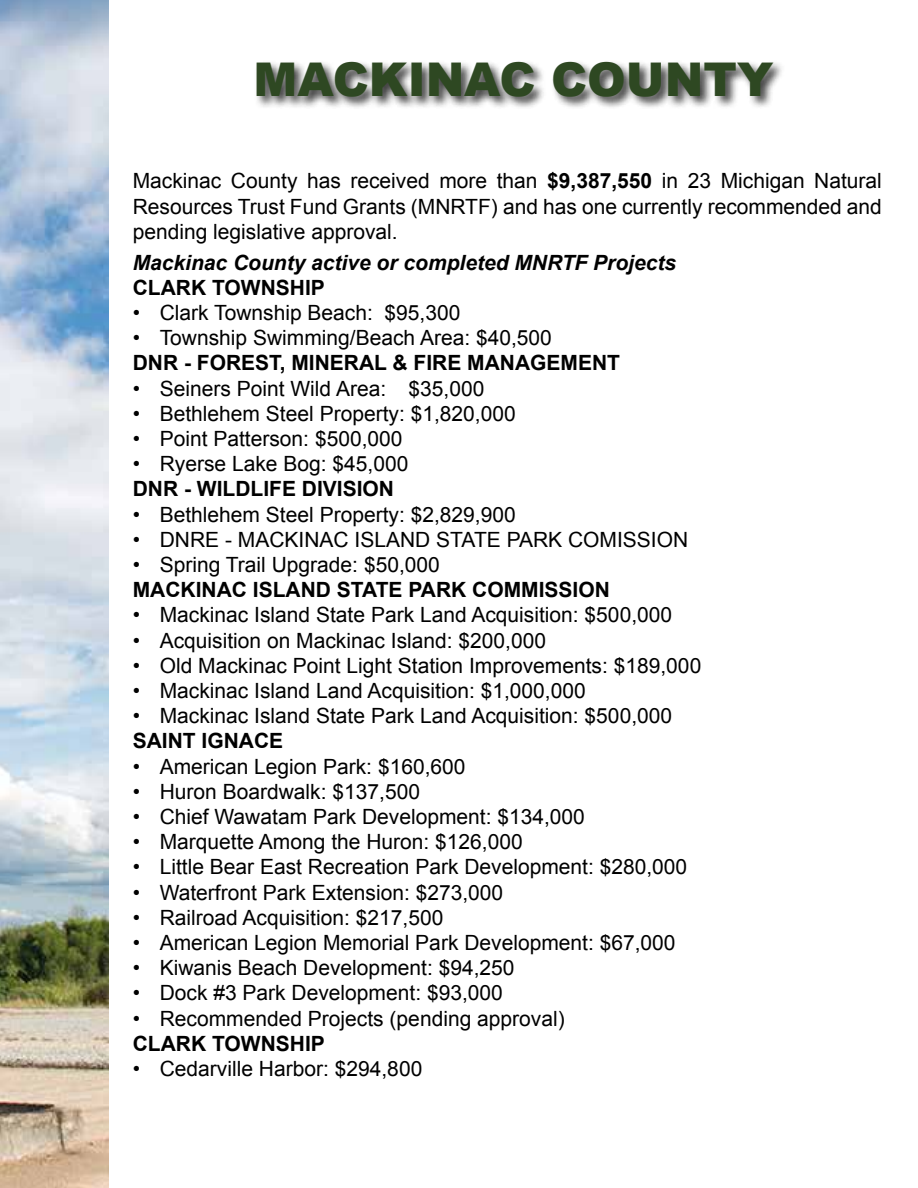
<style>
.page{position:relative;width:918px;height:1188px;background:#fff}
.page>*{position:absolute;margin:0;border:0;box-sizing:border-box;transform-origin:0 0}
.t1{font:900 46.5px "Arial";color:#2e4822}
.t2{font:21px/25.2px "Arial";color:#000;text-align:justify}
.t3{font:700 21px "Arial";color:#000}
.t4{font:italic 700 21px "Arial";color:#000}
.s1{font-weight:700}
</style>
<div class="page">
<div style="left:254px;top:60px;width:532px;height:50px;background:#000;opacity:.75"></div>
<img style="left:1px;top:0;width:108px;height:1188px">
<h1 class="t1" style="left:254px;top:46px;width:521px">MACKINAC COUNTY</h1>
<p class="t2" style="left:133px;top:169px;width:751px">Mackinac County has received more than <span class="s1">$9,387,550</span> in 23 Michigan Natural Resources Trust Fund Grants (MNRTF) and has one currently recommended and pending legislative approval.</p>
<p class="t4" style="left:133px;top:248px;width:545px">Mackinac County active or completed MNRTF Projects</p>
<p class="t3" style="left:133px;top:274px;width:194px">CLARK TOWNSHIP</p>
<p class="t2" style="left:133px;top:300px;width:329px">• Clark Township Beach: $95,300</p>
<p class="t2" style="left:133px;top:326px;width:421px">• Township Swimming/Beach Area: $40,500</p>
<p class="t3" style="left:133px;top:349px;width:489px">DNR - FOREST, MINERAL &amp; FIRE MANAGEMENT</p>
<p class="t2" style="left:133px;top:376px;width:353px">• Seiners Point Wild Area: $35,000</p>
<p class="t2" style="left:133px;top:401px;width:385px">• Bethlehem Steel Property: $1,820,000</p>
<p class="t2" style="left:133px;top:426px;width:271px">• Point Patterson: $500,000</p>
<p class="t2" style="left:133px;top:452px;width:277px">• Ryerse Lake Bog: $45,000</p>
<p class="t3" style="left:133px;top:475px;width:263px">DNR - WILDLIFE DIVISION</p>
<p class="t2" style="left:133px;top:502px;width:385px">• Bethlehem Steel Property: $2,829,900</p>
<p class="t2" style="left:133px;top:527px;width:557px">• DNRE - MACKINAC ISLAND STATE PARK COMISSION</p>
<p class="t2" style="left:133px;top:552px;width:309px">• Spring Trail Upgrade: $50,000</p>
<p class="t3" style="left:133px;top:576px;width:479px">MACKINAC ISLAND STATE PARK COMMISSION</p>
<p class="t2" style="left:133px;top:603px;width:541px">• Mackinac Island State Park Land Acquisition: $500,000</p>
<p class="t2" style="left:133px;top:628px;width:415px">• Acquisition on Mackinac Island: $200,000</p>
<p class="t2" style="left:133px;top:653px;width:570px">• Old Mackinac Point Light Station Improvements: $189,000</p>
<p class="t2" style="left:133px;top:678px;width:455px">• Mackinac Island Land Acquisition: $1,000,000</p>
<p class="t2" style="left:133px;top:704px;width:541px">• Mackinac Island State Park Land Acquisition: $500,000</p>
<p class="t3" style="left:133px;top:727px;width:152px">SAINT IGNACE</p>
<p class="t2" style="left:133px;top:754px;width:334px">• American Legion Park: $160,600</p>
<p class="t2" style="left:133px;top:779px;width:289px">• Huron Boardwalk: $137,500</p>
<p class="t2" style="left:133px;top:804px;width:454px">• Chief Wawatam Park Development: $134,000</p>
<p class="t2" style="left:133px;top:830px;width:392px">• Marquette Among the Huron: $126,000</p>
<p class="t2" style="left:133px;top:855px;width:556px">• Little Bear East Recreation Park Development: $280,000</p>
<p class="t2" style="left:133px;top:880px;width:372px">• Waterfront Park Extension: $273,000</p>
<p class="t2" style="left:133px;top:905px;width:312px">• Railroad Acquisition: $217,500</p>
<p class="t2" style="left:133px;top:930px;width:544px">• American Legion Memorial Park Development: $67,000</p>
<p class="t2" style="left:133px;top:956px;width:383px">• Kiwanis Beach Development: $94,250</p>
<p class="t2" style="left:133px;top:981px;width:372px">• Dock #3 Park Development: $93,000</p>
<p class="t2" style="left:133px;top:1006px;width:433px">• Recommended Projects (pending approval)</p>
<p class="t3" style="left:133px;top:1030px;width:194px">CLARK TOWNSHIP</p>
<p class="t2" style="left:133px;top:1056px;width:291px">• Cedarville Harbor: $294,800</p>
</div>
